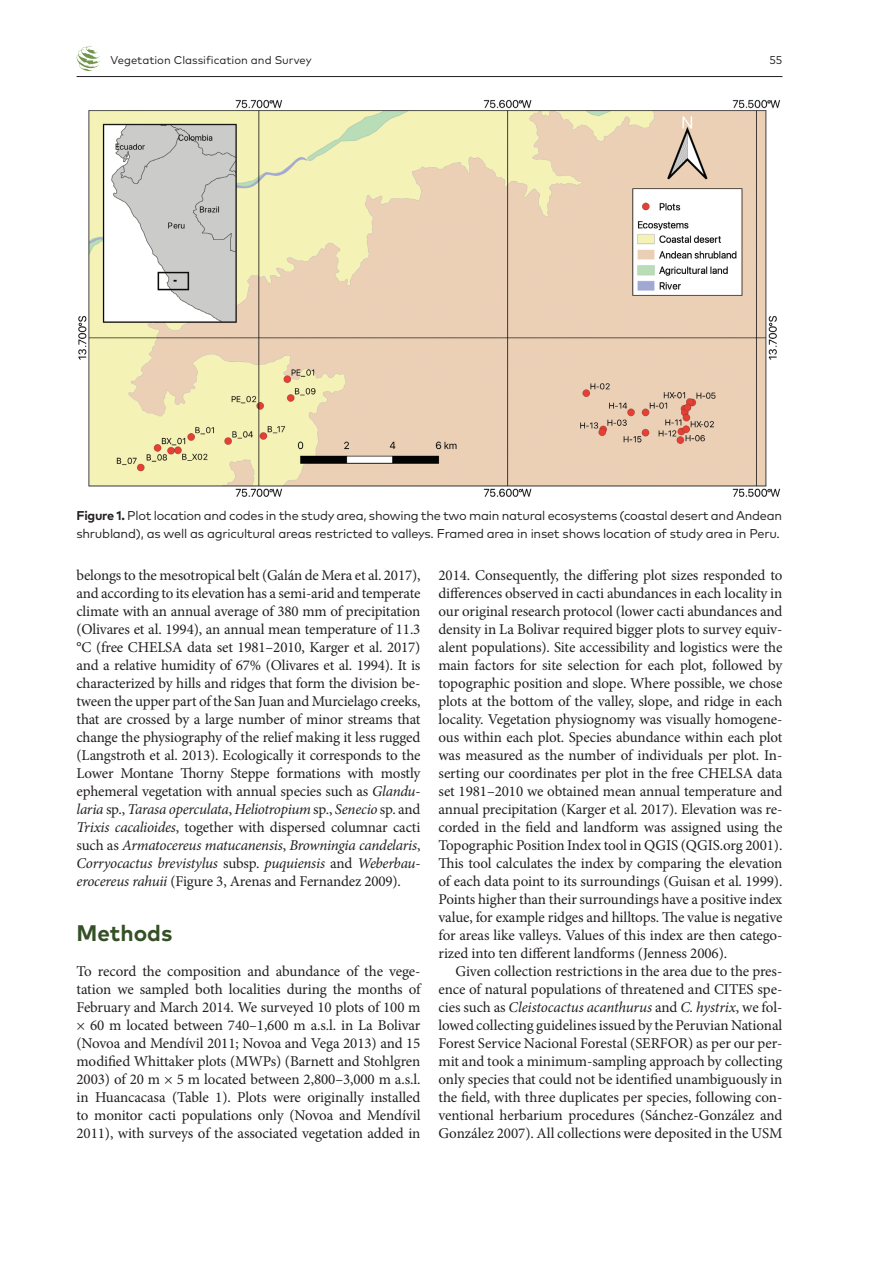
<style>
.page{position:relative;width:893px;height:1263px;background:#fff}
.page>*{position:absolute;margin:0;border:0;box-sizing:border-box;transform-origin:0 0}
.ZAG_1{font:700 22.5px "FF Mark Pro";color:#345026}
.normal_0{font:15px/18px "Minion Pro";letter-spacing:-.005em;color:#231f20;text-align:justify}
.FIG{font:12.75px/18px "FF Mark Pro";letter-spacing:-.02em;color:#231f20}
.t1{font:11.25px "FF Mark Pro";color:#231f20}
.s1{font-weight:700}
.s2{font-style:italic}
</style>
<div class="page">
<hr style="left:77px;top:76px;width:705px;height:1px;background:#231f20">
<svg style="left:77px;top:46px;width:23px;height:25px"></svg>
<img style="left:78px;top:99px;width:703px;height:398px">
<p class="t1" style="left:111px;top:51px;width:203px">Vegetation Classification and Survey</p>
<p class="t1" style="left:769px;top:51px;width:15px">55</p>
<p class="FIG" style="left:77px;top:505px;width:707px"><span class="s1">Figure 1.</span> Plot location and codes in the study area, showing the two main natural ecosystems (coastal desert and Andean shrubland), as well as agricultural areas restricted to valleys. Framed area in inset shows location of study area in Peru.</p>
<p class="normal_0" style="left:77px;top:566px;width:345px">belongs to the mesotropical belt (Galán de Mera et al. 2017), and according to its elevation has a semi-arid and temperate climate with an annual average of 380 mm of precipitation (Olivares et al. 1994), an annual mean temperature of 11.3 °C (free CHELSA data set 1981–2010, Karger et al. 2017) and a relative humidity of 67% (Olivares et al. 1994). It is characterized by hills and ridges that form the division be&shy;tween the upper part of the San Juan and Murcielago creeks, that are crossed by a large number of minor streams that change the physiography of the relief making it less rugged (Langstroth et al. 2013). Ecologically it corresponds to the Lower Montane Thorny Steppe formations with mostly ephemeral vegetation with annual species such as <span class="s2">Glandu&shy;laria</span> sp., <span class="s2">Tarasa operculata</span>, <span class="s2">Heliotropium</span> sp., <span class="s2">Senecio</span> sp. and <span class="s2">Trixis cacalioides</span>, together with dispersed columnar cacti such as <span class="s2">Armatocereus matucanensis</span>, <span class="s2">Browningia candelaris</span>, <span class="s2">Corryocactus brevistylus</span> subsp. <span class="s2">puquiensis</span> and <span class="s2">Weberbau&shy;erocereus rahuii</span> (Figure 3, Arenas and Fernandez 2009).</p>
<p class="ZAG_1" style="left:77px;top:916px;width:97px">Methods</p>
<p class="normal_0" style="left:77px;top:962px;width:345px">To record the composition and abundance of the vege&shy;tation we sampled both localities during the months of February and March 2014. We surveyed 10 plots of 100 m × 60 m located between 740–1,600 m a.s.l. in La Bolivar (Novoa and Mendívil 2011; Novoa and Vega 2013) and 15 modified Whittaker plots (MWPs) (Barnett and Stohlgren 2003) of 20 m × 5 m located between 2,800–3,000 m a.s.l. in Huancacasa (Table 1). Plots were originally installed to monitor cacti populations only (Novoa and Mendívil 2011), with surveys of the associated vegetation added in</p>
<p class="normal_0" style="left:438px;top:566px;width:345px">2014. Consequently, the differing plot sizes responded to differences observed in cacti abundances in each locality in our original research protocol (lower cacti abundances and density in La Bolivar required bigger plots to survey equiv&shy;alent populations). Site accessibility and logistics were the main factors for site selection for each plot, followed by topographic position and slope. Where possible, we chose plots at the bottom of the valley, slope, and ridge in each locality. Vegetation physiognomy was visually homogene&shy;ous within each plot. Species abundance within each plot was measured as the number of individuals per plot. In&shy;serting our coordinates per plot in the free CHELSA data set 1981–2010 we obtained mean annual temperature and annual precipitation (Karger et al. 2017). Elevation was re&shy;corded in the field and landform was assigned using the Topographic Position Index tool in QGIS (QGIS.org 2001).<br>This tool calculates the index by comparing the elevation of each data point to its surroundings (Guisan et al. 1999).<br>Points higher than their surroundings have a positive index value, for example ridges and hilltops. The value is negative for areas like valleys. Values of this index are then catego&shy;rized into ten different landforms (Jenness 2006).</p>
<p class="normal_0" style="left:438px;top:962px;width:345px;text-indent:17px">Given collection restrictions in the area due to the pres&shy;ence of natural populations of threatened and CITES spe&shy;cies such as <span class="s2">Cleistocactus acanthurus</span> and <span class="s2">C. hystrix</span>, we fol&shy;lowed collecting guidelines issued by the Peruvian National Forest Service Nacional Forestal (SERFOR) as per our per&shy;mit and took a minimum-sampling approach by collecting only species that could not be identified unambiguously in the field, with three duplicates per species, following con&shy;ventional herbarium procedures (Sánchez-González and González 2007). All collections were deposited in the USM</p>
</div>
